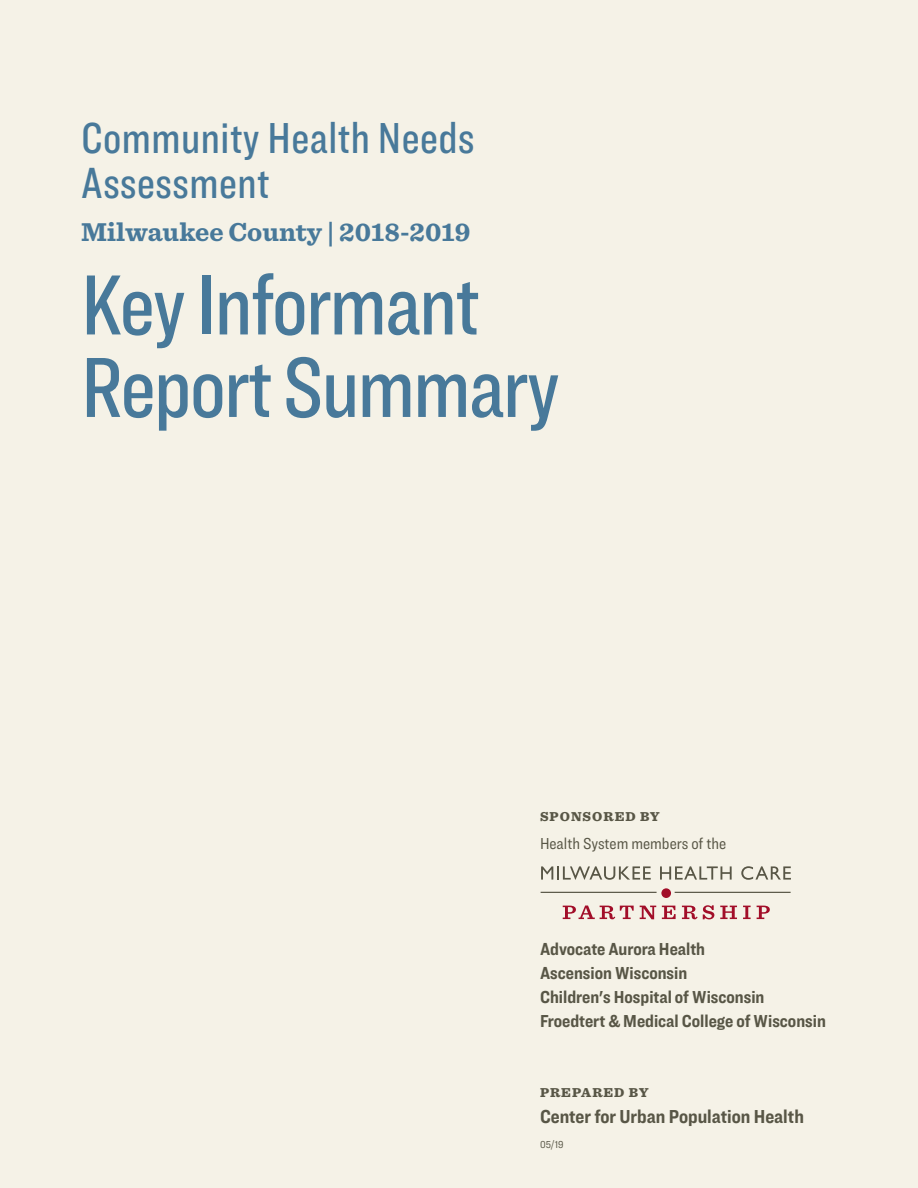
<style>
.page{position:relative;width:918px;height:1188px;background:#f5f2e7}
.page>*{position:absolute;margin:0;border:0;box-sizing:border-box;transform-origin:0 0}
.paragraph{font:500 88.5px/82.5px "Ringside Compressed";letter-spacing:-.02em;color:#48799a}
.paragraph-2{font:500 45px/45px "Ringside Compressed";letter-spacing:.01em;color:#48799a}
.paragraph-3{font:700 27px "Sentinel";color:#48799a}
.paragraph-4{font:700 19.5px "Ringside Condensed";color:#585646}
.paragraph-5{font:700 18px "Ringside Condensed";color:#585646}
.paragraph-6{font:16.5px "Ringside Condensed";color:#585646}
.paragraph-7{font:900 13.5px "Sentinel";letter-spacing:.075em;color:#585646}
.paragraph-8{font:10.5px "Ringside Condensed";color:#585646}
</style>
<div class="page">
<svg style="left:541px;top:866px;width:110px;height:14px"></svg>
<svg style="left:660px;top:866px;width:72px;height:14px"></svg>
<svg style="left:741px;top:866px;width:50px;height:14px"></svg>
<svg style="left:563px;top:906px;width:71px;height:13px"></svg>
<svg style="left:640px;top:906px;width:16px;height:13px"></svg>
<svg style="left:662px;top:906px;width:14px;height:13px"></svg>
<svg style="left:682px;top:905px;width:32px;height:14px"></svg>
<svg style="left:720px;top:906px;width:17px;height:13px"></svg>
<svg style="left:743px;top:906px;width:8px;height:13px"></svg>
<svg style="left:757px;top:906px;width:13px;height:13px"></svg>
<hr style="left:541px;top:892px;width:116px;height:1px;background:#585646">
<hr style="left:675px;top:892px;width:116px;height:1px;background:#585646">
<div style="left:661px;top:888px;width:10px;height:10px;background:#a20e29;border-radius:50%"></div>
<p class="paragraph-2" style="left:81px;top:115px;width:395px">Community Health Needs<br>Assessment</p>
<p class="paragraph-3" style="left:81px;top:211px;width:391px">Milwaukee County | 2018-2019</p>
<p class="paragraph" style="left:81px;top:262px;width:480px">Key Informant<br>Report Summary</p>
<p class="paragraph-7" style="left:540px;top:806px;width:121px">SPONSORED BY</p>
<p class="paragraph-6" style="left:540px;top:832px;width:188px">Health System members of the</p>
<p class="paragraph-5" style="left:540px;top:936px;width:167px">Advocate Aurora Health</p>
<p class="paragraph-5" style="left:540px;top:960px;width:149px">Ascension Wisconsin</p>
<p class="paragraph-5" style="left:540px;top:984px;width:226px">Children's Hospital of Wisconsin</p>
<p class="paragraph-5" style="left:540px;top:1008px;width:287px">Froedtert &amp; Medical College of Wisconsin</p>
<p class="paragraph-7" style="left:540px;top:1082px;width:110px">PREPARED BY</p>
<p class="paragraph-4" style="left:540px;top:1102px;width:265px">Center for Urban Population Health</p>
<p class="paragraph-8" style="left:540px;top:1137px;width:25px">05/19</p>
</div>
